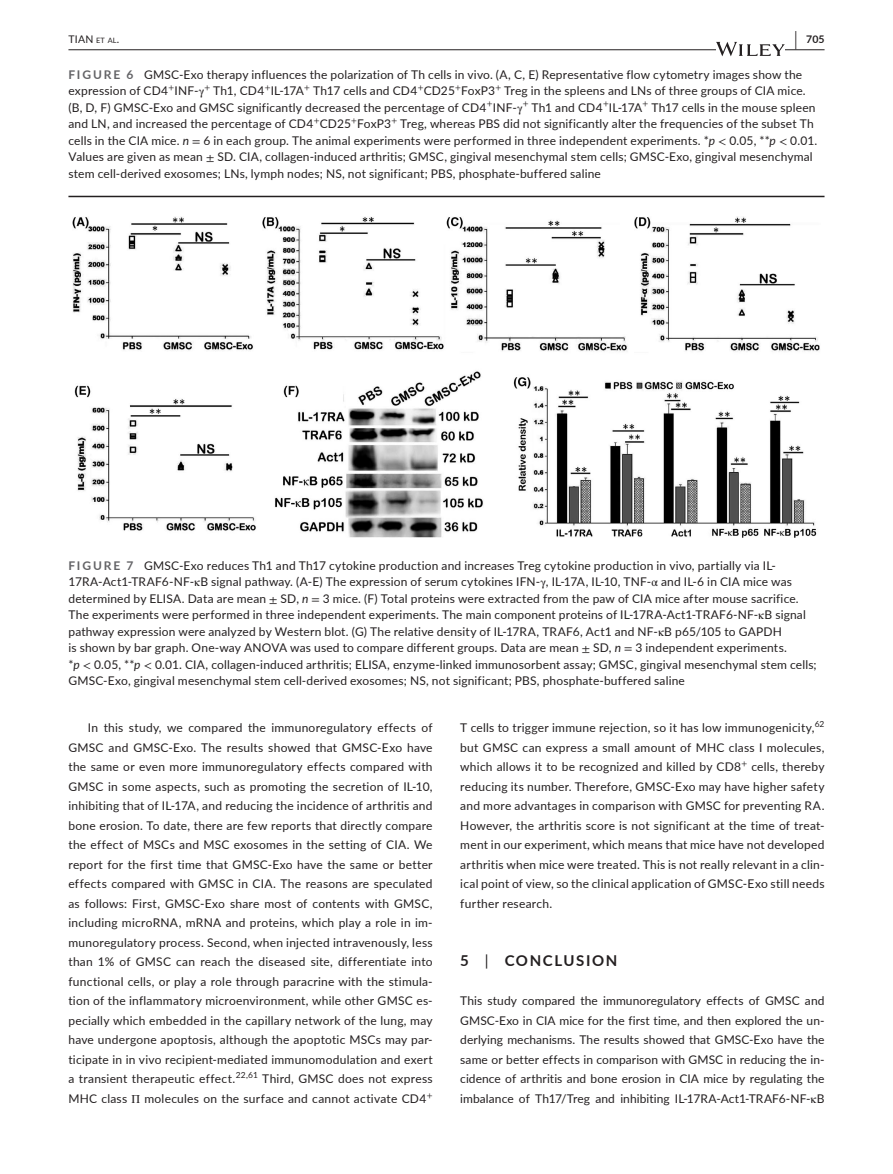
<style>
.page{position:relative;width:893px;height:1174px;background:#fff}
.page>*{position:absolute;margin:0;border:0;box-sizing:border-box;transform-origin:0 0}
.t1{font:700 15px "Lato";letter-spacing:.11em;color:#231f20}
.t2{font:12px/19.5px "Lato";letter-spacing:.015em;color:#231f20;text-align:justify}
.t3{font:10.5px "Lato";color:#231f20}
.t4{font:700 10.5px "Lato";color:#231f20}
.t5{font:8.4px "Lato";color:#231f20}
.t6{font:8.4px "STIX";color:#231f20}
.s1{font-size:7.35px}
.s2{font-size:19.5px}
.s3{font-weight:700;color:#636366}
.s4{font-family:"STIX"}
.s5{font-style:italic}
.s6{font-weight:400}
</style>
<div class="page">
<hr style="left:68px;top:49px;width:756px;height:1px;background:#231f20">
<svg style="left:716px;top:42px;width:69px;height:14px"></svg>
<hr style="left:68px;top:196px;width:756px;height:1px;background:#231f20">
<img style="left:72px;top:216px;width:748px;height:321px">
<p class="t3" style="left:68px;top:31px;width:52px">TIAN <span class="s1">et al</span>.</p>
<p class="t4" style="left:795px;top:31px;width:31px"><span class="s2">|</span> 705</p>
<p class="t2" style="left:68px;top:66px;width:750px;line-height:16.5px;text-align:left"><span class="s3">FIGURE 6</span> GMSC-Exo therapy influences the polarization of Th cells in vivo. (A, C, E) Representative flow cytometry images show the expression of CD4<sup>+</sup>INF-<span class="s4">γ</span><sup>+</sup> Th1, CD4<sup>+</sup>IL-17A<sup>+</sup> Th17 cells and CD4<sup>+</sup>CD25<sup>+</sup>FoxP3<sup>+</sup> Treg in the spleens and LNs of three groups of CIA mice. (B, D, F) GMSC-Exo and GMSC significantly decreased the percentage of CD4<sup>+</sup>INF-<span class="s4">γ</span><sup>+</sup> Th1 and CD4<sup>+</sup>IL-17A<sup>+</sup> Th17 cells in the mouse spleen and LN, and increased the percentage of CD4<sup>+</sup>CD25<sup>+</sup>FoxP3<sup>+</sup> Treg, whereas PBS did not significantly alter the frequencies of the subset Th cells in the CIA mice. <span class="s5">n</span> <span class="s4">=</span> 6 in each group. The animal experiments were performed in three independent experiments. *<span class="s5">p</span> <span class="s4">&lt;</span> 0.05, **<span class="s5">p</span> <span class="s4">&lt;</span> 0.01.<br>Values are given as mean <span class="s4">±</span> SD. CIA, collagen-induced arthritis; GMSC, gingival mesenchymal stem cells; GMSC-Exo, gingival mesenchymal stem cell-derived exosomes; LNs, lymph nodes; NS, not significant; PBS, phosphate-buffered saline</p>
<p class="t2" style="left:68px;top:556px;width:750px;line-height:16.5px;text-align:left"><span class="s3">FIGURE 7</span> GMSC-Exo reduces Th1 and Th17 cytokine production and increases Treg cytokine production in vivo, partially via IL-17RA-Act1-TRAF6-NF-<span class="s4">κ</span>B signal pathway. (A-E) The expression of serum cytokines IFN-<span class="s4">γ</span>, IL-17A, IL-10, TNF-<span class="s4">α</span> and IL-6 in CIA mice was determined by ELISA. Data are mean <span class="s4">±</span> SD, <span class="s5">n</span> <span class="s4">=</span> 3 mice. (F) Total proteins were extracted from the paw of CIA mice after mouse sacrifice.<br>The experiments were performed in three independent experiments. The main component proteins of IL-17RA-Act1-TRAF6-NF-<span class="s4">κ</span>B signal pathway expression were analyzed by Western blot. (G) The relative density of IL-17RA, TRAF6, Act1 and NF-<span class="s4">κ</span>B p65/105 to GAPDH<br>is shown by bar graph. One-way ANOVA was used to compare different groups. Data are mean <span class="s4">±</span> SD, <span class="s5">n</span> <span class="s4">=</span> 3 independent experiments.<br>*<span class="s5">p</span> <span class="s4">&lt;</span> 0.05, **<span class="s5">p</span> <span class="s4">&lt;</span> 0.01. CIA, collagen-induced arthritis; ELISA, enzyme-linked immunosorbent assay; GMSC, gingival mesenchymal stem cells; GMSC-Exo, gingival mesenchymal stem cell-derived exosomes; NS, not significant; PBS, phosphate-buffered saline</p>
<p class="t2" style="left:68px;top:717px;width:366px;text-indent:20px">In this study, we compared the immunoregulatory effects of GMSC and GMSC-Exo. The results showed that GMSC-Exo have the same or even more immunoregulatory effects compared with GMSC in some aspects, such as promoting the secretion of IL-10, inhibiting that of IL-17A, and reducing the incidence of arthritis and bone erosion. To date, there are few reports that directly compare the effect of MSCs and MSC exosomes in the setting of CIA. We report for the first time that GMSC-Exo have the same or better effects compared with GMSC in CIA. The reasons are speculated as follows: First, GMSC-Exo share most of contents with GMSC, including microRNA, mRNA and proteins, which play a role in im&shy;munoregulatory process. Second, when injected intravenously, less than 1% of GMSC can reach the diseased site, differentiate into functional cells, or play a role through paracrine with the stimula&shy;tion of the inflammatory microenvironment, while other GMSC es&shy;pecially which embedded in the capillary network of the lung, may have undergone apoptosis, although the apoptotic MSCs may par&shy;ticipate in in vivo recipient-mediated immunomodulation and exert a transient therapeutic effect.<sup>22,61</sup> Third, GMSC does not express MHC class <span class="s4">Π</span> molecules on the surface and cannot activate CD4<sup>+</sup></p>
<p class="t2" style="left:460px;top:717px;width:356px">T cells to trigger immune rejection, so it has low immunogenicity,</p>
<p class="t5" style="left:815px;top:718px;width:11px">62</p>
<p class="t2" style="left:460px;top:737px;width:366px">but GMSC can express a small amount of MHC class I molecules, which allows it to be recognized and killed by CD8</p>
<p class="t6" style="left:741px;top:757px;width:7px">+</p>
<p class="t2" style="left:460px;top:756px;width:366px;text-indent:291px">cells, thereby reducing its number. Therefore, GMSC-Exo may have higher safety and more advantages in comparison with GMSC for preventing RA.<br>However, the arthritis score is not significant at the time of treat&shy;ment in our experiment, which means that mice have not developed arthritis when mice were treated. This is not really relevant in a clin&shy;ical point of view, so the clinical application of GMSC-Exo still needs further research.</p>
<p class="t1" style="left:460px;top:950px;width:159px">5 <span class="s6">|</span> CONCLUSION</p>
<p class="t2" style="left:460px;top:990px;width:366px">This study compared the immunoregulatory effects of GMSC and GMSC-Exo in CIA mice for the first time, and then explored the un&shy;derlying mechanisms. The results showed that GMSC-Exo have the same or better effects in comparison with GMSC in reducing the in&shy;cidence of arthritis and bone erosion in CIA mice by regulating the imbalance of Th17/Treg and inhibiting IL-17RA-Act1-TRAF6-NF-<span class="s4">κ</span>B</p>
</div>
